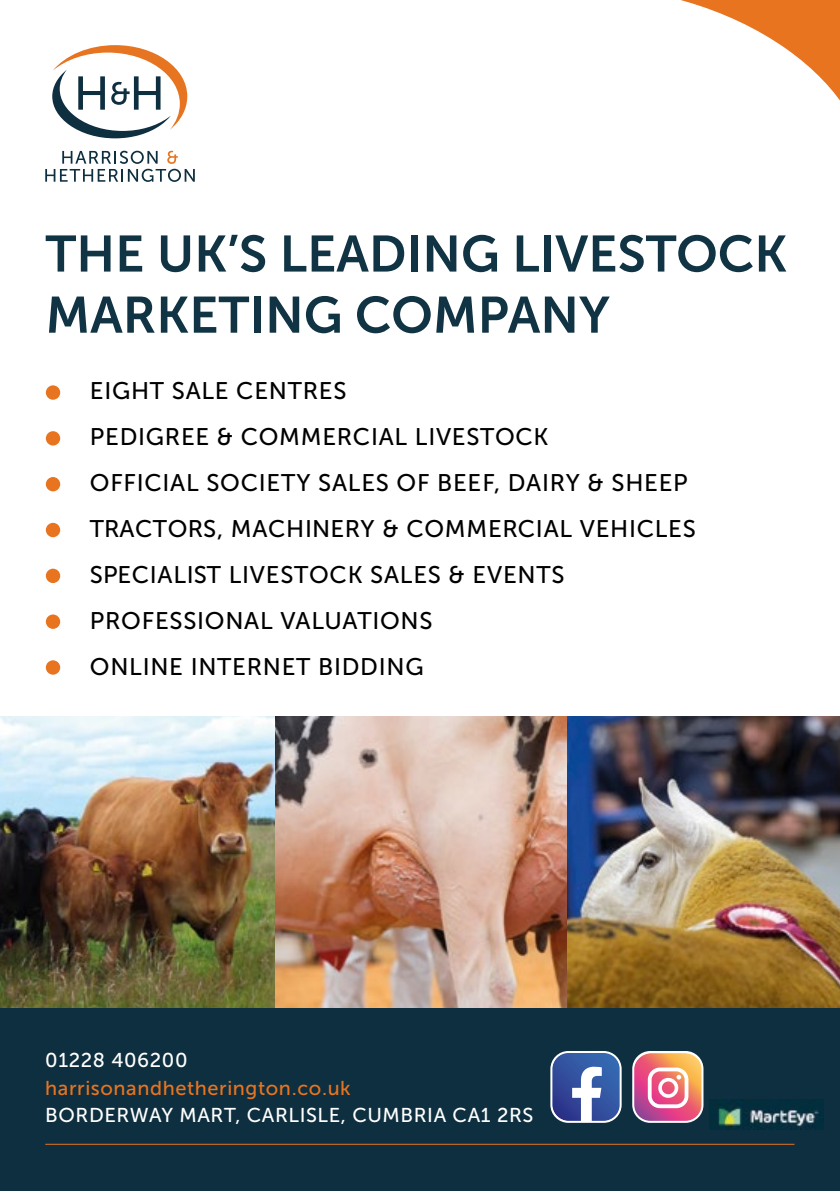
<style>
.page{position:relative;width:840px;height:1191px;background:#fff}
.page>*{position:absolute;margin:0;border:0;box-sizing:border-box;transform-origin:0 0}
.t1{font:51px/61.2px "Museo Sans 700";color:#113444}
.t2{font:24px/46px "Museo Sans 500";letter-spacing:.03em;color:#000}
.t3{font:20px "Museo Sans 500";letter-spacing:.03em;color:#fff}
.t4{font:20px "Museo Sans 500";letter-spacing:.03em;color:#e87420}
</style>
<div class="page">
<div style="left:0;top:1006px;width:839px;height:185px;background:#0e2f3f"></div>
<div style="left:46px;top:385px;width:14px;height:15px;background:#e87420;border-radius:50%"></div>
<div style="left:46px;top:431px;width:14px;height:14px;background:#e87420;border-radius:50%"></div>
<div style="left:46px;top:477px;width:14px;height:14px;background:#e87420;border-radius:50%"></div>
<div style="left:46px;top:523px;width:14px;height:14px;background:#e87420;border-radius:50%"></div>
<div style="left:46px;top:568px;width:14px;height:15px;background:#e87420;border-radius:50%"></div>
<div style="left:46px;top:614px;width:14px;height:15px;background:#e87420;border-radius:50%"></div>
<div style="left:46px;top:660px;width:14px;height:14px;background:#e87420;border-radius:50%"></div>
<hr style="left:45px;top:1143px;width:749px;height:1px;background:#e87420">
<svg style="left:45px;top:151px;width:150px;height:31px"></svg>
<svg style="left:52px;top:45px;width:135px;height:93px"></svg>
<svg style="left:681px;top:0;width:158px;height:99px"></svg>
<img style="left:0;top:716px;width:839px;height:291px">
<svg style="left:553px;top:1052px;width:67px;height:69px;background:#5b74b0"></svg>
<div style="left:550px;top:1051px;width:71px;height:71px;border:2px solid #fff;border-radius:17px"></div>
<svg style="left:633px;top:1054px;width:69px;height:67px;background:#e3838a"></svg>
<div style="left:632px;top:1051px;width:71px;height:71px;border:2px solid #fff;border-radius:17px"></div>
<img style="left:709px;top:1099px;width:114px;height:31px">
<h1 class="t1" style="left:45px;top:223px;width:742px">THE UK’S LEADING LIVESTOCK<br>MARKETING COMPANY</h1>
<p class="t2" style="left:90px;top:367px;width:607px">EIGHT SALE CENTRES<br>PEDIGREE &amp; COMMERCIAL LIVESTOCK<br>OFFICIAL SOCIETY SALES OF BEEF, DAIRY &amp; SHEEP<br>TRACTORS, MACHINERY &amp; COMMERCIAL VEHICLES<br>SPECIALIST LIVESTOCK SALES &amp; EVENTS<br>PROFESSIONAL VALUATIONS<br>ONLINE INTERNET BIDDING</p>
<p class="t3" style="left:45px;top:1049px;width:144px">01228 406200</p>
<p class="t4" style="left:45px;top:1077px;width:307px">harrisonandhetherington.co.uk</p>
<p class="t3" style="left:45px;top:1104px;width:489px">BORDERWAY MART, CARLISLE, CUMBRIA CA1 2RS</p>
</div>
